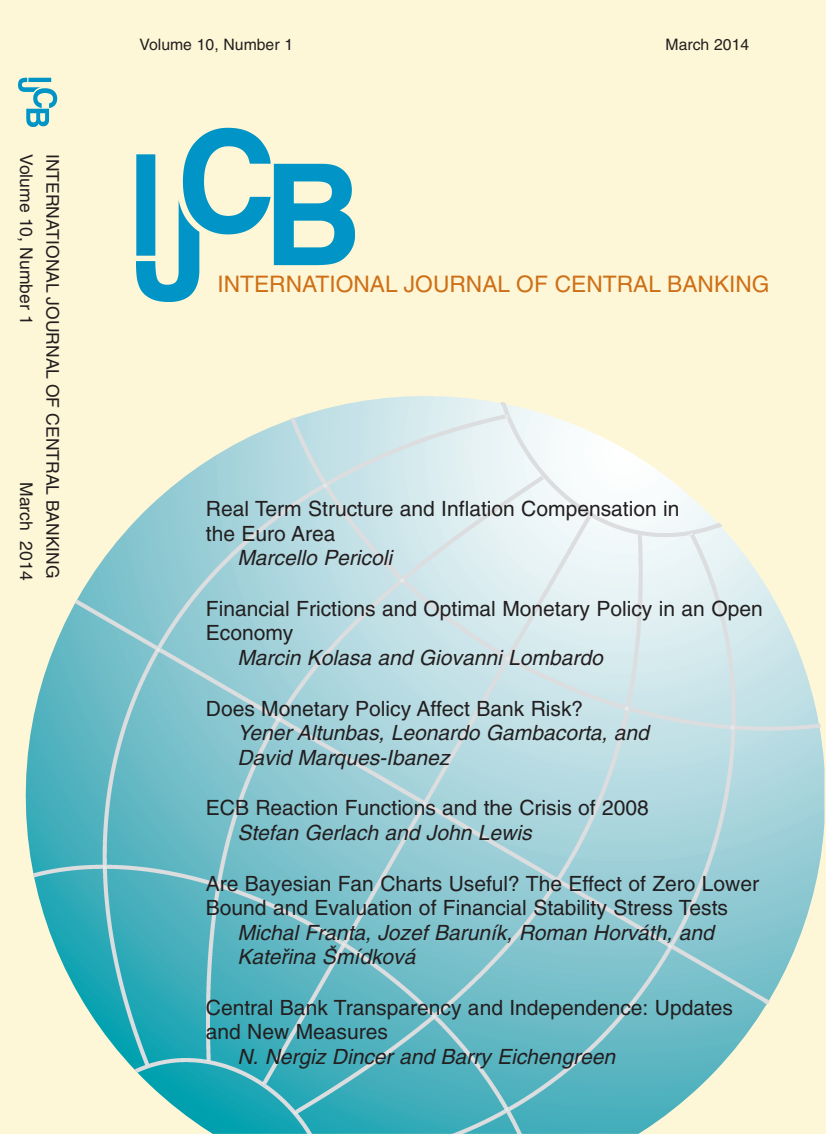
<style>
.page{position:relative;width:826px;height:1134px;background:#fff}
.page>*{position:absolute;margin:0;border:0;box-sizing:border-box;transform-origin:0 0}
.t1{font:22.75px "Helvetica";color:#ce7018}
.t2{font:21px/24.5px "Helvetica";color:#231f20}
.t3{font:italic 21px/24.5px "Helvetica";color:#231f20}
.t4{font:17.5px "Helvetica";color:#231f20}
.t5{font:15.75px "Helvetica";color:#231f20}
.s1{font-style:normal}
.s2{font-style:italic}
</style>
<div class="page">
<div style="left:0;top:0;width:94px;height:1134px;background:#fef7d7"></div>
<div style="left:67px;top:0;width:758px;height:1134px;background:#fef7d7"></div>
<img style="left:136px;top:127px;width:218px;height:174px">
<img style="left:33px;top:403px;width:786px;height:731px">
<svg style="left:421px;top:801px;width:6px;height:5px"></svg>
<svg style="left:505px;top:656px;width:5px;height:5px"></svg>
<svg style="left:341px;top:942px;width:5px;height:5px"></svg>
<svg style="left:261px;top:1082px;width:5px;height:4px"></svg>
<svg style="left:667px;top:943px;width:5px;height:6px"></svg>
<svg style="left:730px;top:726px;width:4px;height:4px"></svg>
<svg style="left:504px;top:1107px;width:5px;height:6px"></svg>
<svg style="left:554px;top:878px;width:5px;height:5px"></svg>
<svg style="left:624px;top:706px;width:5px;height:5px"></svg>
<svg style="left:431px;top:1014px;width:5px;height:5px"></svg>
<svg style="left:293px;top:1110px;width:4px;height:5px"></svg>
<svg style="left:276px;top:717px;width:5px;height:5px"></svg>
<svg style="left:399px;top:578px;width:6px;height:5px"></svg>
<svg style="left:216px;top:883px;width:4px;height:5px"></svg>
<svg style="left:587px;top:515px;width:4px;height:3px"></svg>
<svg style="left:155px;top:647px;width:6px;height:5px"></svg>
<svg style="left:322px;top:483px;width:6px;height:5px"></svg>
<svg style="left:103px;top:865px;width:4px;height:4px"></svg>
<svg style="left:504px;top:415px;width:4px;height:4px"></svg>
<svg style="left:814px;top:724px;width:5px;height:4px"></svg>
<svg style="left:763px;top:999px;width:5px;height:5px"></svg>
<svg style="left:715px;top:523px;width:6px;height:5px"></svg>
<img style="left:19px;top:77px;width:39px;height:49px">
<p class="t4" style="left:33px;top:154px;width:172px;rotate:90deg">Volume 10, Number 1</p>
<p class="t4" style="left:33px;top:482px;width:100px;rotate:90deg">March 2014</p>
<p class="t4" style="left:59px;top:154px;width:426px;rotate:90deg">INTERNATIONAL JOURNAL OF CENTRAL BANKING</p>
<p class="t5" style="left:139px;top:39px;width:155px">Volume 10, Number 1</p>
<p class="t5" style="left:665px;top:39px;width:85px">March 2014</p>
<p class="t1" style="left:217px;top:275px;width:553px">INTERNATIONAL JOURNAL OF CENTRAL BANKING</p>
<p class="t2" style="left:206px;top:499px;width:475px">Real Term Structure and Inflation Compensation in</p>
<p class="t2" style="left:206px;top:523px;width:131px">the Euro Area</p>
<p class="t3" style="left:237px;top:548px;width:160px">Marcello Pericoli</p>
<p class="t2" style="left:206px;top:598px;width:558px">Financial Frictions and Optimal Monetary Policy in an Open</p>
<p class="t2" style="left:206px;top:623px;width:89px">Economy</p>
<p class="t3" style="left:237px;top:647px;width:371px">Marcin Kolasa and Giovanni Lombardo</p>
<p class="t3" style="left:237px;top:698px;width:417px;text-indent:-32px"><span class="s1">Does Monetary Policy Affect Bank Risk?<br></span>YenerAltunbas, Leonardo Gambacorta, and<br>David Marques-Ibanez</p>
<p class="t2" style="left:237px;top:798px;width:413px;text-indent:-32px">ECB Reaction Functions and the Crisis of 2008<br><span class="s2">Stefan Gerlach and John Lewis</span></p>
<p class="t2" style="left:206px;top:873px;width:554px">Are Bayesian Fan Charts Useful? The Effect of Zero Lower</p>
<p class="t2" style="left:206px;top:898px;width:523px">Bound and Evaluation of Financial Stability Stress Tests</p>
<p class="t3" style="left:237px;top:922px;width:482px">Michal Franta, Jozef Baruník, Roman Horváth, and</p>
<p class="t3" style="left:237px;top:947px;width:184px">Katerˇina Sˇ mídková</p>
<p class="t2" style="left:206px;top:997px;width:528px">Central Bank Transparency and Independence: Updates</p>
<p class="t2" style="left:206px;top:1022px;width:184px">and New Measures</p>
<p class="t3" style="left:237px;top:1046px;width:383px">N. Nergiz Dincer and Barry Eichengreen</p>
</div>
